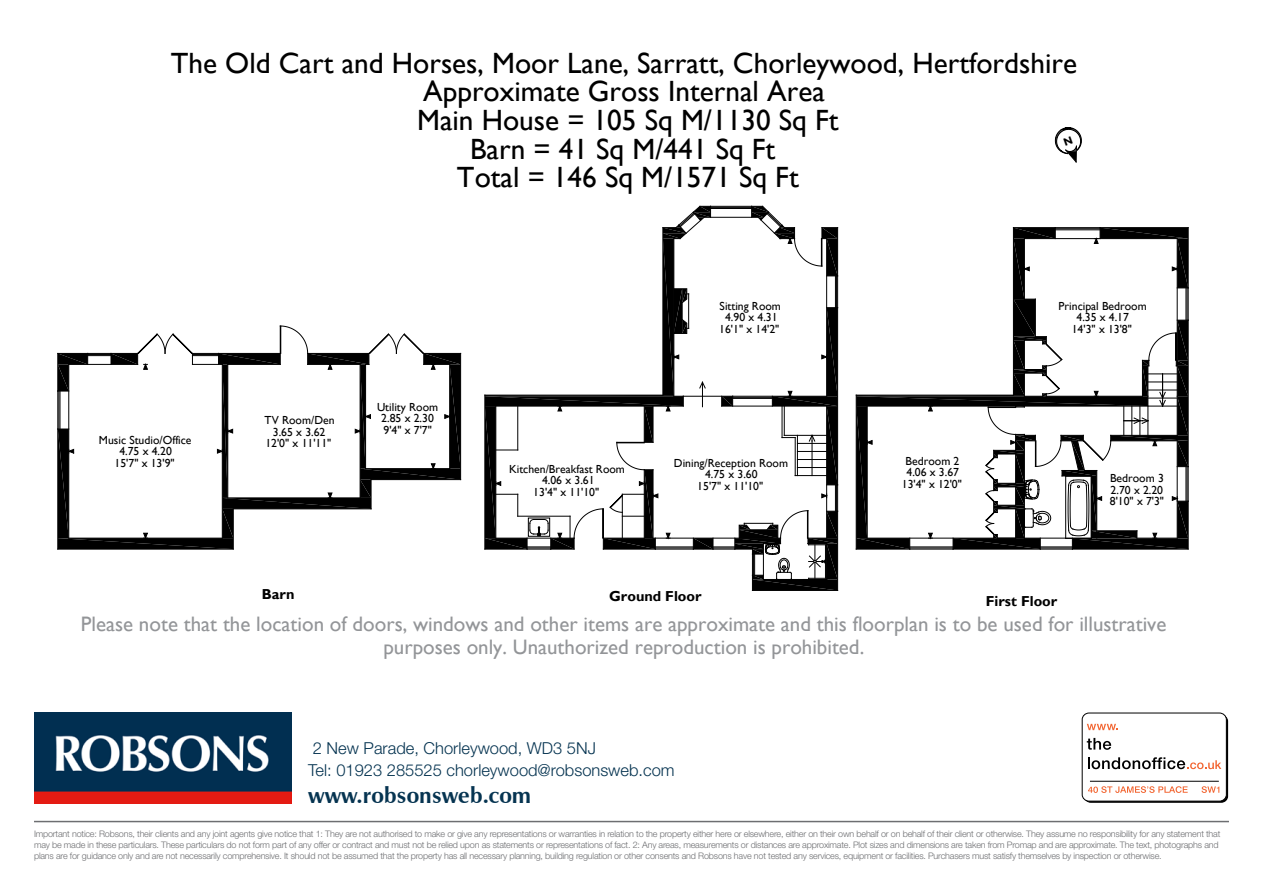
<style>
.page{position:relative;width:1263px;height:893px;background:#fff}
.page>*{position:absolute;margin:0;border:0;box-sizing:border-box;transform-origin:0 0}
.t1{font:29.25px/28.7px "Gill Sans";color:#000;text-align:center}
.t2{font:700 22.5px "Zapf Humanist 601 BT";color:#063451}
.t3{font:21px/24px "Gill Sans";color:#939598;text-align:center}
.t4{font:300 16.5px "Helvetica Neue LT Std";color:#063451}
.t5{font:700 14.4px "Gill Sans";color:#000}
.t6{font:11.7px/11.4px "Gill Sans";color:#000;text-align:center}
.t7{font:300 9px/10.8px "Helvetica Neue LT Std";letter-spacing:-.02em;color:#6d6e71}
</style>
<div class="page">
<hr style="left:34px;top:821px;width:1195px;height:1px;background:#6d6e71">
<img style="left:34px;top:712px;width:257px;height:92px">
<hr style="left:752px;top:590px;width:86px;height:1px;background:#000">
<hr style="left:856px;top:549px;width:54px;height:1px;background:#000">
<hr style="left:953px;top:549px;width:87px;height:1px;background:#000">
<hr style="left:1072px;top:549px;width:116px;height:1px;background:#000">
<hr style="left:1188px;top:501px;width:1px;height:48px;background:#000">
<hr style="left:1188px;top:320px;width:1px;height:147px;background:#000">
<hr style="left:1188px;top:228px;width:1px;height:60px;background:#000">
<hr style="left:1100px;top:227px;width:88px;height:1px;background:#000">
<hr style="left:1013px;top:227px;width:42px;height:1px;background:#000">
<hr style="left:910px;top:549px;width:43px;height:1px;background:#000">
<hr style="left:1040px;top:549px;width:32px;height:1px;background:#000">
<hr style="left:1188px;top:467px;width:1px;height:34px;background:#000">
<hr style="left:1055px;top:227px;width:45px;height:1px;background:#000">
<hr style="left:1188px;top:288px;width:1px;height:32px;background:#000">
<hr style="left:58px;top:549px;width:175px;height:1px;background:#000">
<svg style="left:58px;top:326px;width:403px;height:223px"></svg>
<svg style="left:856px;top:228px;width:332px;height:321px"></svg>
<svg style="left:485px;top:206px;width:353px;height:384px"></svg>
<div style="left:1084px;top:715px;width:144px;height:88px;background:#0b0b0b;border-radius:7px"></div>
<div style="left:1082px;top:713px;width:144px;height:88px;background:#fff;border-radius:7px"></div>
<div style="left:1082px;top:713px;width:144px;height:88px;border:1px solid #000;border-radius:7px"></div>
<svg style="left:1087px;top:724px;width:31px;height:6px"></svg>
<svg style="left:1087px;top:738px;width:24px;height:12px"></svg>
<svg style="left:1088px;top:757px;width:133px;height:12px"></svg>
<hr style="left:1090px;top:781px;width:129px;height:1px;background:#000">
<svg style="left:1088px;top:786px;width:100px;height:7px"></svg>
<svg style="left:1201px;top:786px;width:18px;height:7px"></svg>
<svg style="left:1055px;top:127px;width:27px;height:35px"></svg>
<h1 class="t1" style="left:171px;top:49px;width:908px">The Old Cart and Horses, Moor Lane, Sarratt, Chorleywood, Hertfordshire Approximate Gross Internal Area<br>Main House = 105 Sq M/1130 Sq Ft<br>Barn = 41 Sq M/441 Sq Ft<br>Total = 146 Sq M/1571 Sq Ft</h1>
<p class="t6" style="left:99px;top:434px;width:94px">Music Studio/Office<br>4.75 x 4.20<br>15'7" x 13'9"</p>
<p class="t6" style="left:265px;top:415px;width:71px">TV Room/Den<br>3.65 x 3.62<br>12'0" x 11'11"</p>
<p class="t6" style="left:377px;top:401px;width:63px">Utility Room<br>2.85 x 2.30<br>9'4" x 7'7"</p>
<h3 class="t5" style="left:262px;top:585px;width:34px">Barn</h3>
<p class="t6" style="left:509px;top:463px;width:117px">Kitchen/Breakfast Room<br>4.06 x 3.61<br>13'4" x 11'10"</p>
<p class="t6" style="left:719px;top:301px;width:63px">Sitting Room<br>4.90 x 4.31<br>16'1" x 14'2"</p>
<p class="t6" style="left:674px;top:457px;width:116px">Dining/Reception Room<br>4.75 x 3.60<br>15'7" x 11'10"</p>
<h3 class="t5" style="left:609px;top:588px;width:94px">Ground Floor</h3>
<p class="t6" style="left:1059px;top:301px;width:90px">Principal Bedroom<br>4.35 x 4.17<br>14'3" x 13'8"</p>
<p class="t6" style="left:902px;top:455px;width:62px">Bedroom 2<br>4.06 x 3.67<br>13'4" x 12'0"</p>
<h3 class="t5" style="left:986px;top:593px;width:73px">First Floor</h3>
<p class="t6" style="left:1110px;top:473px;width:56px;text-align:justify">Bedroom 3<br>2.70 x 2.20<br>8'10" x 7'3"</p>
<h3 class="t3" style="left:81px;top:612px;width:1087px">Please note that the location of doors, windows and other items are approximate and this floorplan is to be used for illustrative purposes only. Unauthorized reproduction is prohibited.</h3>
<h3 class="t4" style="left:313px;top:738px;width:285px">2 New Parade, Chorleywood, WD3 5NJ</h3>
<h3 class="t4" style="left:308px;top:760px;width:368px">Tel: 01923 285525 chorleywood@robsonsweb.com</h3>
<h2 class="t2" style="left:308px;top:781px;width:225px">www.robsonsweb.com</h2>
<p class="t7" style="left:34px;top:828px;width:1188px">Important notice: Robsons, their clients and any joint agents give notice that 1: They are not authorised to make or give any representations or warranties in relation to the property either here or elsewhere, either on their own behalf or on behalf of their client or otherwise. They assume no responsibility for any statement that may be made in these particulars. These particulars do not form part of any offer or contract and must not be relied upon as statements or representations of fact. 2: Any areas, measurements or distances are approximate. Plot sizes and dimensions are taken from Promap and are approximate. The text, photographs and plans are for guidance only and are not necessarily comprehensive. It should not be assumed that the property has all necessary planning, building regulation or other consents and Robsons have not tested any services, equipment or facilities. Purchasers must satisfy themselves by inspection or otherwise.</p>
</div>
